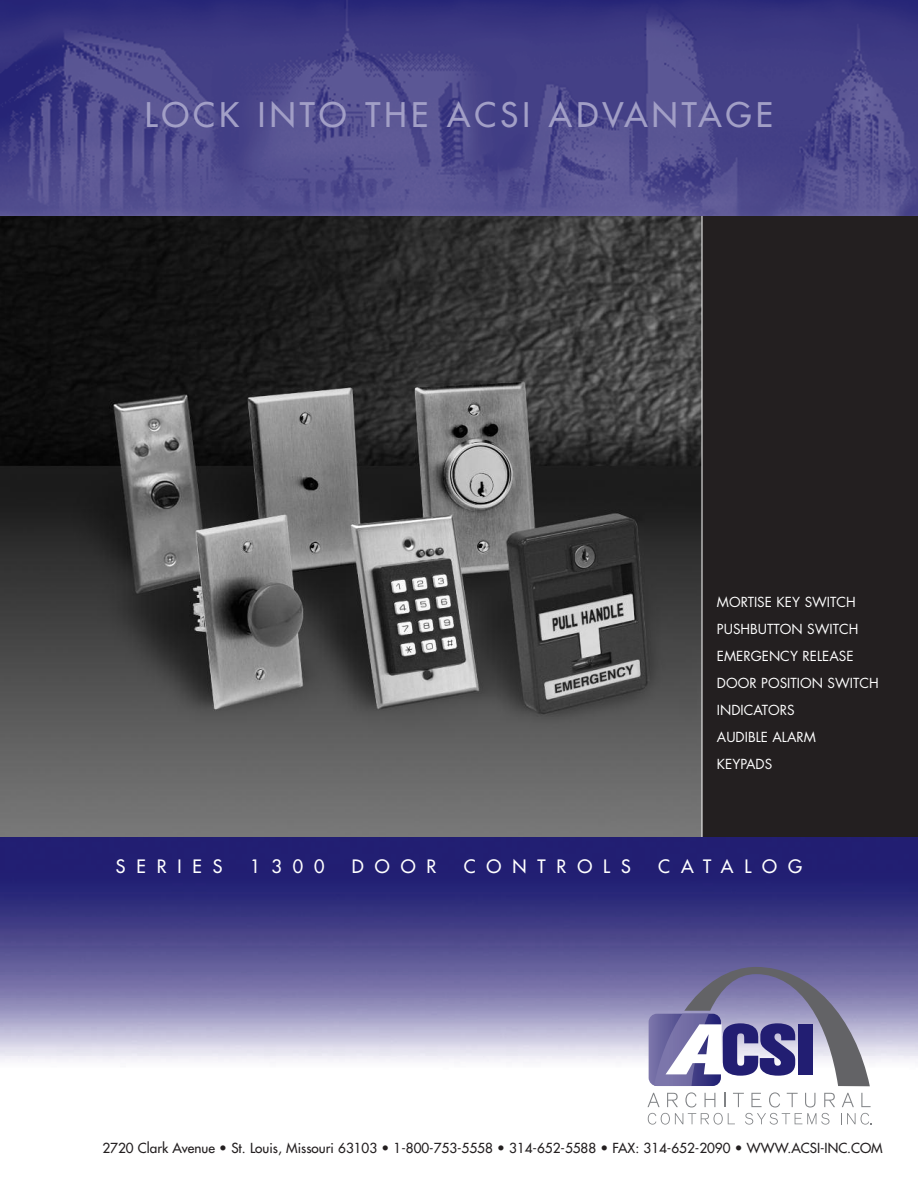
<style>
.page{position:relative;width:918px;height:1188px;background:#fff}
.page>*{position:absolute;margin:0;border:0;box-sizing:border-box;transform-origin:0 0}
.t1{font:33px "Futura";letter-spacing:.125em;color:#a29fc6}
.t2{font:18px "Futura";letter-spacing:.605em;color:#fff}
.t3{font:13.5px "Futura";color:#231f20}
.t4{font:13.5px/27px "Futura";color:#fff}
</style>
<div class="page">
<img style="left:0;top:837px;width:918px;height:242px">
<img style="left:0;top:0;width:918px;height:216px">
<img style="left:0;top:216px;width:702px;height:621px">
<div style="left:702px;top:216px;width:216px;height:621px;background:#231f20"></div>
<hr style="left:702px;top:216px;width:1px;height:621px;background:#fff">
<div style="left:649px;top:1014px;width:72px;height:72px;background:#7871a8;border-radius:8px"></div>
<svg style="left:654px;top:967px;width:216px;height:119px"></svg>
<div style="left:798px;top:1024px;width:15px;height:50px;background:#221e72"></div>
<svg style="left:648px;top:1093px;width:12px;height:14px"></svg>
<svg style="left:667px;top:1093px;width:11px;height:14px"></svg>
<svg style="left:685px;top:1092px;width:12px;height:15px"></svg>
<svg style="left:705px;top:1093px;width:10px;height:14px"></svg>
<svg style="left:724px;top:1093px;width:1px;height:14px"></svg>
<svg style="left:733px;top:1093px;width:11px;height:14px"></svg>
<svg style="left:751px;top:1093px;width:11px;height:14px"></svg>
<svg style="left:769px;top:1092px;width:11px;height:15px"></svg>
<svg style="left:787px;top:1093px;width:11px;height:14px"></svg>
<svg style="left:805px;top:1093px;width:10px;height:14px"></svg>
<svg style="left:824px;top:1093px;width:11px;height:14px"></svg>
<svg style="left:842px;top:1093px;width:12px;height:14px"></svg>
<svg style="left:861px;top:1093px;width:10px;height:14px"></svg>
<svg style="left:648px;top:1113px;width:87px;height:12px"></svg>
<svg style="left:745px;top:1113px;width:85px;height:12px"></svg>
<svg style="left:841px;top:1113px;width:31px;height:12px"></svg>
<h1 class="t1" style="left:145px;top:98px;width:630px">LOCK INTO THE ACSI ADVANTAGE</h1>
<p class="t4" style="left:717px;top:589px;width:163px">MORTISE KEY SWITCH<br>PUSHBUTTON SWITCH<br>EMERGENCY RELEASE<br>DOOR POSITION SWITCH<br>INDICATORS<br>AUDIBLE ALARM<br>KEYPADS</p>
<h2 class="t2" style="left:116px;top:857px;width:108px">SERIES</h2>
<h2 class="t2" style="left:250px;top:857px;width:76px">1300</h2>
<h2 class="t2" style="left:352px;top:857px;width:86px">DOOR</h2>
<h2 class="t2" style="left:464px;top:857px;width:168px">CONTROLS</h2>
<h2 class="t2" style="left:658px;top:857px;width:145px">CATALOG</h2>
<p class="t3" style="left:102px;top:1141px;width:782px">2720 Clark Avenue • St. Louis, Missouri 63103 • 1-800-753-5558 • 314-652-5588 • FAX: 314-652-2090 • WWW.ACSI-INC.COM</p>
</div>
